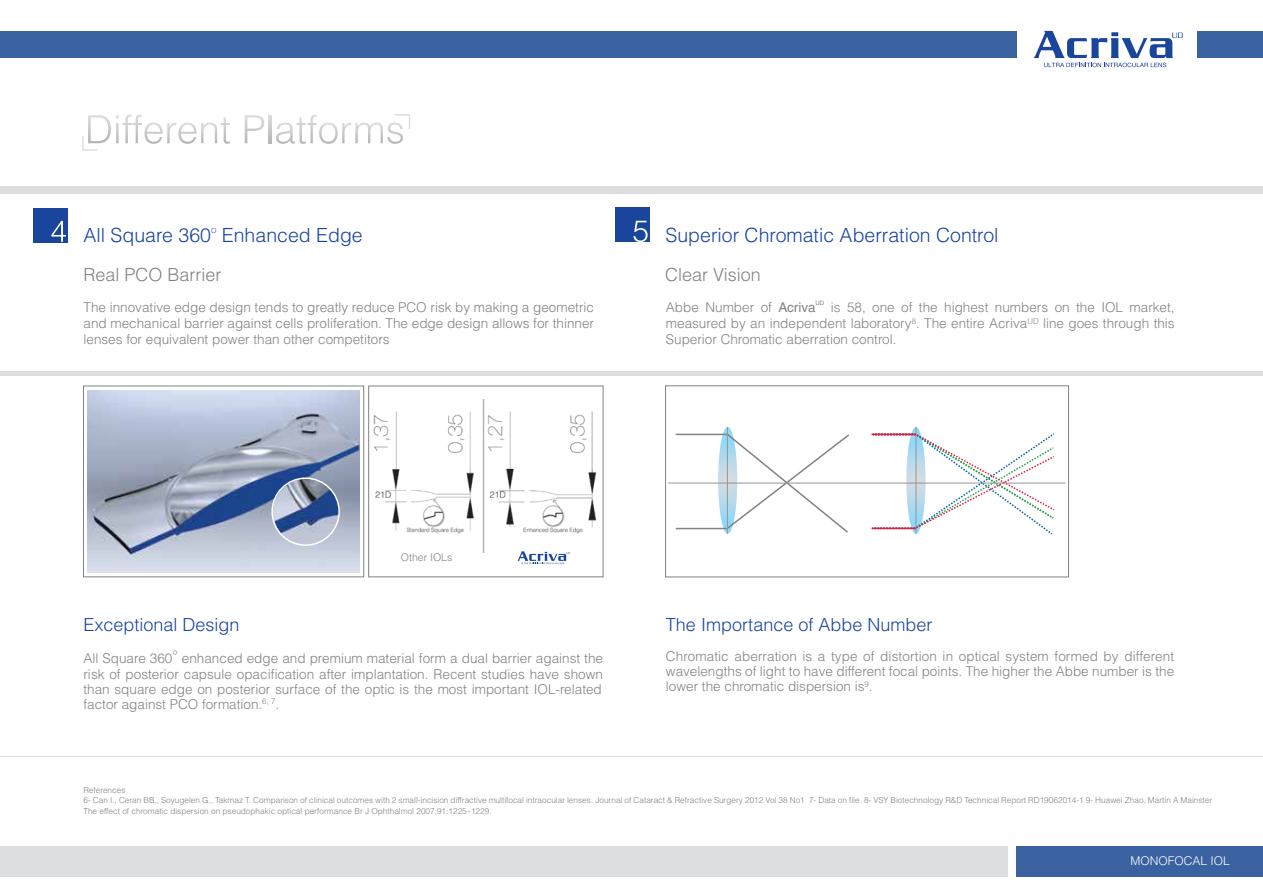
<style>
.page{position:relative;width:1263px;height:893px;background:#fff}
.page>*{position:absolute;margin:0;border:0;box-sizing:border-box;transform-origin:0 0}
.t1{font:300 19.5px "Helvetica LT Std";color:#19459d}
.t2{font:300 18px "Helvetica LT Std";color:#19459d}
.t3{font:300 18px "Helvetica LT Std";color:#808285}
.t4{font:300 13.5px/16.2px "Helvetica LT Std";color:#808285;text-align:justify}
.t5{font:300 12px "Helvetica LT Std";color:#fff}
.t6{font:300 10.5px "Helvetica LT Std";color:#808285}
.t7{font:300 8.25px/10.5px "Helvetica LT Std";color:#808285}
.t8{font:300 7.05px "Helvetica LT Std";color:#19459d}
.t9{font:6.15px "Helvetica LT Std";color:#808285}
.s1{font-weight:400}
</style>
<div class="page">
<svg style="left:245px;top:115px;width:19px;height:28px"></svg>
<svg style="left:269px;top:115px;width:2px;height:28px"></svg>
<img style="left:88px;top:390px;width:271px;height:183px">
<img style="left:273px;top:479px;width:66px;height:66px;border-radius:33px">
<div style="left:271px;top:477px;width:69px;height:69px;border:2px solid #fff;border-radius:50%"></div>
<div style="left:615px;top:208px;width:34px;height:34px;background:#19459d"></div>
<svg style="left:633px;top:221px;width:15px;height:21px"></svg>
<div style="left:0;top:846px;width:1007px;height:31px;background:#dcddde"></div>
<div style="left:1016px;top:846px;width:247px;height:31px;background:#3a62a0"></div>
<div style="left:0;top:32px;width:1017px;height:26px;background:#3a62a0"></div>
<div style="left:1197px;top:32px;width:66px;height:26px;background:#3a62a0"></div>
<div style="left:0;top:186px;width:1263px;height:7px;background:#dcddde"></div>
<hr style="left:0;top:371px;width:1263px;height:4px;background:#dcddde">
<hr style="left:0;top:756px;width:1263px;height:1px;background:#dcddde">
<svg style="left:1034px;top:31px;width:149px;height:36px"></svg>
<div style="left:33px;top:208px;width:34px;height:34px;background:#19459d"></div>
<svg style="left:51px;top:221px;width:15px;height:21px"></svg>
<div style="left:83px;top:386px;width:281px;height:191px;border:1px solid #808285"></div>
<div style="left:368px;top:386px;width:235px;height:191px;border:1px solid #808285"></div>
<svg style="left:674px;top:427px;width:177px;height:107px"></svg>
<svg style="left:872px;top:427px;width:183px;height:108px"></svg>
<hr style="left:915px;top:427px;width:1px;height:107px;background:#939598">
<hr style="left:727px;top:427px;width:1px;height:107px;background:#939598">
<hr style="left:668px;top:483px;width:397px;height:1px;background:#939598">
<hr style="left:871px;top:434px;width:45px;height:1px;background:#de1c47">
<hr style="left:871px;top:528px;width:45px;height:1px;background:#de1c47">
<div style="left:665px;top:386px;width:404px;height:191px;border:1px solid #808285"></div>
<svg style="left:82px;top:115px;width:148px;height:36px"></svg>
<svg style="left:276px;top:114px;width:134px;height:30px"></svg>
<img style="left:373px;top:400px;width:224px;height:152px">
<svg style="left:517px;top:551px;width:53px;height:13px"></svg>
<h1 class="t1" style="left:83px;top:223px;width:129px">All Square 360</h1>
<p class="t8" style="left:211px;top:226px;width:7px">O</p>
<h1 class="t1" style="left:222px;top:223px;width:142px">Enhanced Edge</h1>
<h1 class="t1" style="left:665px;top:223px;width:335px">Superior Chromatic Aberration Control</h1>
<h2 class="t3" style="left:83px;top:264px;width:140px">Real PCO Barrier</h2>
<p class="t4" style="left:83px;top:299px;width:512px">The innovative edge design tends to greatly reduce PCO risk by making a geometric and mechanical barrier against cells proliferation. The edge design allows for thinner lenses for equivalent power than other competitors</p>
<h2 class="t3" style="left:665px;top:264px;width:97px">Clear Vision</h2>
<p class="t4" style="left:666px;top:299px;width:151px">Abbe Number of <span class="s1">Acriva</span></p>
<p class="t9" style="left:815px;top:300px;width:10px">UD</p>
<p class="t4" style="left:666px;top:299px;width:510px;text-indent:165px">is 58, one of the highest numbers on the IOL market, measured by an independent laboratory<sup>8</sup>. The entire Acriva<sup>UD</sup> line goes through this Superior Chromatic aberration control.</p>
<p class="t6" style="left:401px;top:551px;width:53px">Other IOLs</p>
<h2 class="t2" style="left:83px;top:614px;width:158px">Exceptional Design</h2>
<p class="t4" style="left:83px;top:650px;width:521px;line-height:15.5px">All Square 360° enhanced edge and premium material form a dual barrier against the risk of posterior capsule opacification after implantation. Recent studies have shown than square edge on posterior surface of the optic is the most important IOL-related factor against PCO formation.<sup>6,</sup> <sup>7</sup>.</p>
<h2 class="t2" style="left:666px;top:614px;width:268px">The Importance of Abbe Number</h2>
<p class="t4" style="left:666px;top:649px;width:510px;line-height:15px">Chromatic aberration is a type of distortion in optical system formed by different wavelengths of light to have different focal points. The higher the Abbe number is the lower the chromatic dispersion is<sup>9</sup>.</p>
<p class="t7" style="left:83px;top:784px;width:1130px">References<br>6- Can I., Ceran BB., Soyugelen G., Takmaz T. Comparison of clinical outcomes with 2 small-incision diffractive multifocal intraocular lenses. Journal of Cataract &amp; Refractive Surgery 2012 Vol 38 No1 7- Data on file. 8- VSY Biotechnology R&amp;D Technical Report RD19062014-1 9- Huawei Zhao, Martin A Mainster<br>The effect of chromatic dispersion on pseudophakic optical performance Br J Ophthalmol 2007;91:1225–1229.</p>
<p class="t5" style="left:1130px;top:853px;width:101px">MONOFOCAL IOL</p>
</div>
